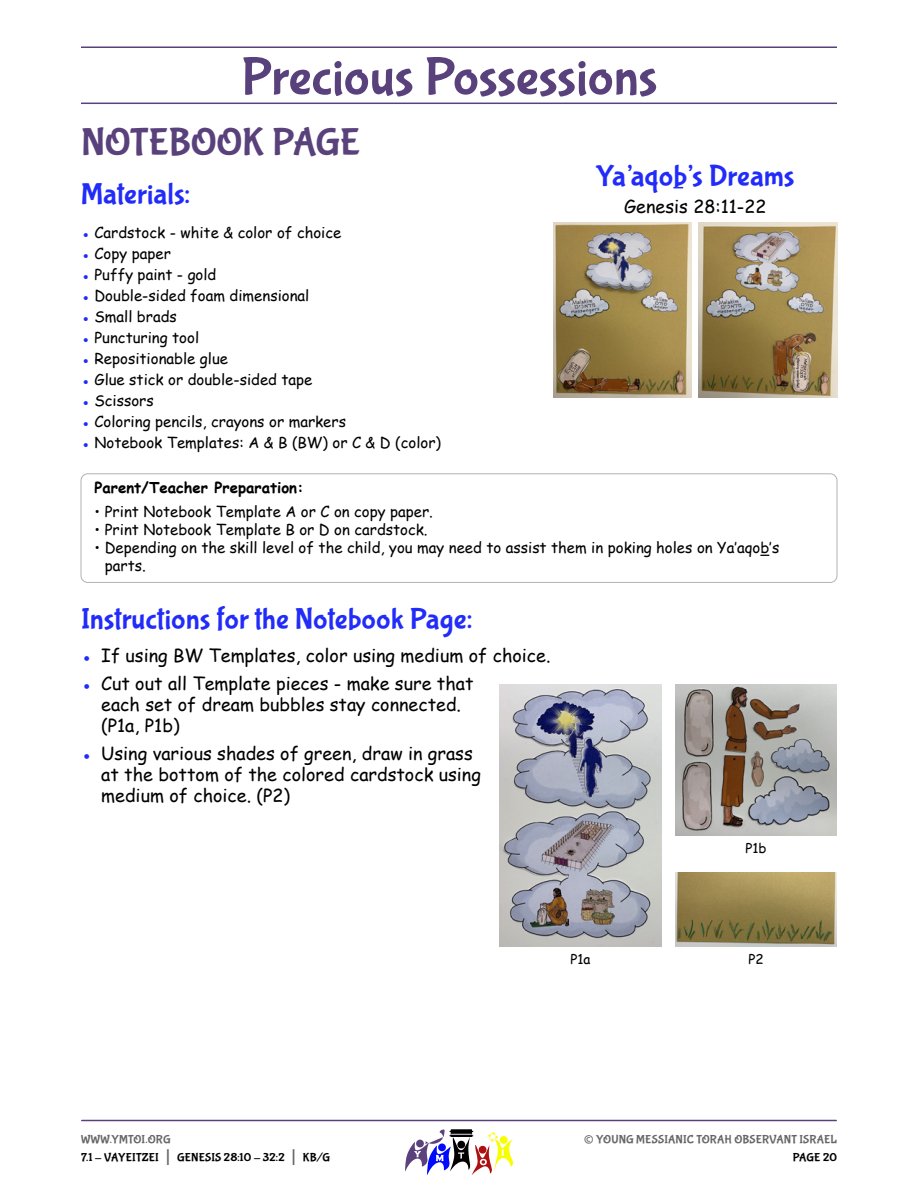
<style>
.page{position:relative;width:918px;height:1188px;background:#fff}
.page>*{position:absolute;margin:0;border:0;box-sizing:border-box;transform-origin:0 0}
.t1{font:54px "Bubblegum Sans";letter-spacing:-.005em;color:#59417c}
.t2{font:39px "Bubblegum Sans";letter-spacing:-.005em;color:#59417c}
.t3{font:30px "Bubblegum Sans";color:#222cf9}
.t4{font:27px "Bubblegum Sans";color:#666}
.t5{font:18px/21px "Comic Sans MS";color:#000}
.t6{font:15px/18px "Comic Sans MS";color:#000}
.t7{font:700 15px "Comic Sans MS";color:#000}
.t8{font:13.5px "Comic Sans MS";color:#000}
.t9{font:12px/18px "Bubblegum Sans";letter-spacing:.01em;color:#000}
.t10{font:12px "Bubblegum Sans";letter-spacing:.01em;color:#666}
.s1{color:#222cf9}
.s2{color:#666}
.s3{font-size:21px;color:#666}
</style>
<div class="page">
<hr style="left:82px;top:1120px;width:754px;height:1px;background:#59417c">
<svg style="left:405px;top:1129px;width:108px;height:46px"></svg>
<hr style="left:81px;top:103px;width:756px;height:1px;background:#59417c">
<hr style="left:81px;top:46px;width:756px;height:2px;background:#59417c">
<div style="left:81px;top:473px;width:756px;height:110px;border:1px solid #b2b2b2;border-radius:7px"></div>
<img style="left:699px;top:222px;width:138px;height:176px">
<img style="left:554px;top:222px;width:137px;height:176px">
<img style="left:500px;top:685px;width:162px;height:261px">
<img style="left:675px;top:685px;width:162px;height:151px">
<img style="left:675px;top:873px;width:162px;height:73px">
<h1 class="t1" style="left:241px;top:53px;width:418px">Precious Possessions</h1>
<h2 class="t2" style="left:81px;top:125px;width:281px">NOTEBOOK PAGE</h2>
<h3 class="t3" style="left:81px;top:181px;width:111px">Materials:</h3>
<p class="t6" style="left:81px;top:223px;width:262px"><span class="s1">●</span> Cardstock - white &amp; color of choice</p>
<p class="t6" style="left:81px;top:244px;width:91px"><span class="s1">●</span> Copy paper</p>
<p class="t6" style="left:81px;top:267px;width:137px"><span class="s1">●</span> Puffy paint - gold</p>
<p class="t6" style="left:81px;top:288px;width:230px"><span class="s1">●</span> Double-sided foam dimensional</p>
<p class="t6" style="left:81px;top:309px;width:97px"><span class="s1">●</span> Small brads</p>
<p class="t6" style="left:81px;top:330px;width:120px"><span class="s1">●</span> Puncturing tool</p>
<p class="t6" style="left:81px;top:351px;width:149px"><span class="s1">●</span> Repositionable glue</p>
<p class="t6" style="left:81px;top:372px;width:233px"><span class="s1">●</span> Glue stick or double-sided tape</p>
<p class="t6" style="left:81px;top:393px;width:74px"><span class="s1">●</span> Scissors</p>
<p class="t6" style="left:81px;top:412px;width:267px"><span class="s1">●</span> Coloring pencils, crayons or markers</p>
<p class="t6" style="left:81px;top:433px;width:362px"><span class="s1">●</span> Notebook Templates: A &amp; B (BW) or C &amp; D (color)</p>
<p class="t7" style="left:94px;top:481px;width:211px">Parent/Teacher Preparation:</p>
<p class="t6" style="left:94px;top:502px;width:340px">• Print Notebook Template A or C on copy paper.</p>
<p class="t6" style="left:94px;top:520px;width:335px">• Print Notebook Template B or D on cardstock.</p>
<p class="t6" style="left:105px;top:538px;width:676px;text-indent:-10px">• Depending on the skill level of the child, you may need to assist them in poking holes on Ya’aqob’s parts.</p>
<h3 class="t3" style="left:81px;top:605px;width:393px">Instructions for the Notebook Page:</h3>
<p class="t5" style="left:81px;top:644px;width:471px"><span class="s1">●</span> If using BW Templates, color using medium of choice.</p>
<p class="t5" style="left:101px;top:672px;width:374px;text-indent:-20px"><span class="s1">●</span> Cut out all Template pieces - make sure that each set of dream bubbles stay connected. (P1a, P1b)</p>
<p class="t5" style="left:101px;top:744px;width:381px;text-indent:-20px"><span class="s1">●</span> Using various shades of green, draw in grass at the bottom of the colored cardstock using medium of choice. (P2)</p>
<h3 class="t3" style="left:596px;top:163px;width:200px">Ya’aqob’s Dreams</h3>
<p class="t5" style="left:624px;top:195px;width:144px">Genesis 28:11-22</p>
<p class="t9" style="left:81px;top:1131px;width:251px"><span class="s2">WWW.YMTOI.ORG<br></span>7.1 - VAYEITZEI <span class="s3">|</span> GENESIS 28:10 - 32:2 <span class="s3">|</span> KB/G</p>
<p class="t8" style="left:570px;top:953px;width:22px">P1a</p>
<p class="t8" style="left:745px;top:843px;width:23px">P1b</p>
<p class="t8" style="left:748px;top:953px;width:17px">P2</p>
<h3 class="t4" style="left:584px;top:1128px;width:12px">©</h3>
<p class="t10" style="left:596px;top:1134px;width:242px">YOUNG MESSIANIC TORAH OBSERVANT ISRAEL</p>
<p class="t9" style="left:793px;top:1149px;width:46px">PAGE 20</p>
</div>
